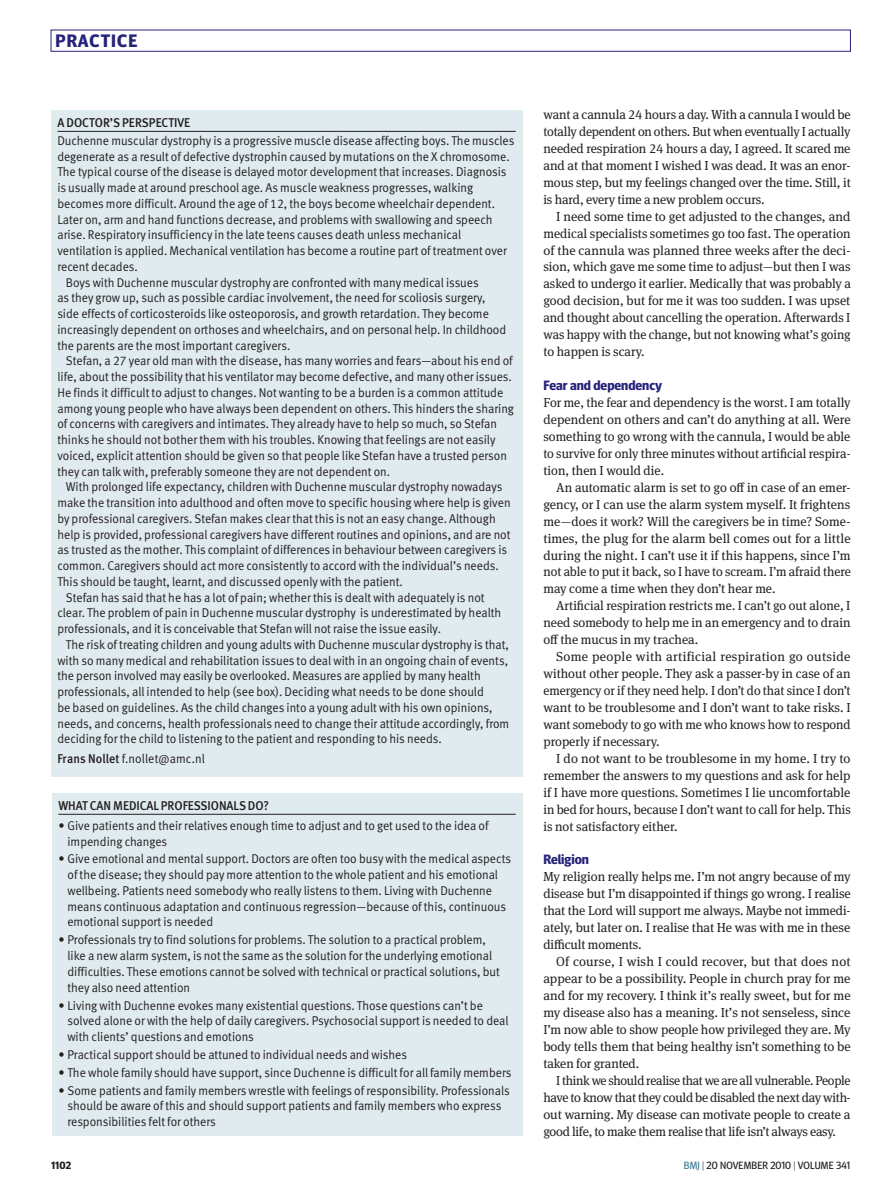
<style>
.page{position:relative;width:893px;height:1191px;background:#fff}
.page>*{position:absolute;margin:0;border:0;box-sizing:border-box;transform-origin:0 0}
.t1{font:700 18px "Meta Headline OT";letter-spacing:.06em;color:#26237b}
.subhead1{font:700 13.5px "Meta Headline OT";color:#26237b}
.body_indent{font:13.05px/17px "Meta Serif Pro";letter-spacing:-.005em;color:#231f20;text-align:justify}
.body{font:13.05px/17px "Meta Serif Pro";letter-spacing:-.005em;color:#231f20;text-align:justify}
.body_indent-2{font:13.05px/17px "Meta Serif Pro";letter-spacing:-.005em;color:#231f20;text-align:justify;scale:.96 1}
.box_text_indent{font:12.75px/15.8px "Meta Normal LF";color:#231f20;scale:.95 1}
.box_text_bullet_lis{font:12.75px/15.8px "Meta Normal LF";color:#231f20;scale:.95 1}
.box_text{font:12.75px/15.8px "Meta Normal LF";color:#231f20;scale:.95 1}
.box_text_head_caps{font:12.75px "Meta Medium LF";letter-spacing:-.005em;color:#231f20;scale:.95 1}
.box_text_subhead{font:12.75px "Meta Normal LF";letter-spacing:.005em;color:#231f20;scale:.95 1}
.t2{font:10.5px "Meta Headline OT";letter-spacing:.01em;color:#231f20}
.t3{font:700 10.5px "Meta Headline OT";color:#231f20}
.s1{font-family:"Meta Medium LF"}
.s2{color:#3c7b93}
.s3{font-weight:300}
</style>
<div class="page">
<div style="left:51px;top:110px;width:471px;height:667px;background:#e0ebf0"></div>
<hr style="left:57px;top:131px;width:459px;height:1px;background:#231f20">
<div style="left:52px;top:793px;width:470px;height:342px;background:#e0ebf0"></div>
<hr style="left:58px;top:814px;width:458px;height:1px;background:#231f20">
<h1 class="t1" style="left:56px;top:30px;width:83px">PRACTICE</h1>
<p class="box_text_head_caps" style="left:57px;top:115px;width:141px">A DOCTOR’S PERSPECTIVE</p>
<p class="box_text" style="left:57px;top:132px;width:483px">Duchenne muscular dystrophy is a progressive muscle disease affecting boys. The muscles degenerate as a result of defective dystrophin caused by mutations on the X chromosome.<br>The typical course of the disease is delayed motor development that increases. Diagnosis is usually made at around preschool age. As muscle weakness progresses, walking becomes more difficult. Around the age of 12, the boys become wheelchair dependent.<br>Later on, arm and hand functions decrease, and problems with swallowing and speech arise. Respiratory insufficiency in the late teens causes death unless mechanical ventilation is applied. Mechanical ventilation has become a routine part of treatment over recent decades.</p>
<p class="box_text_indent" style="left:57px;top:274px;width:474px;text-indent:9px">Boys with Duchenne muscular dystrophy are confronted with many medical issues<br>as they grow up, such as possible cardiac involvement, the need for scoliosis surgery, side effects of corticosteroids like osteoporosis, and growth retardation. They become increasingly dependent on orthoses and wheelchairs, and on personal help. In childhood the parents are the most important caregivers.</p>
<p class="box_text_indent" style="left:57px;top:353px;width:482px;text-indent:9px">Stefan, a 27 year old man with the disease, has many worries and fears—about his end of life, about the possibility that his ventilator may become defective, and many other issues.<br>He finds it difficult to adjust to changes. Not wanting to be a burden is a common attitude among young people who have always been dependent on others. This hinders the sharing of concerns with caregivers and intimates. They already have to help so much, so Stefan thinks he should not bother them with his troubles. Knowing that feelings are not easily voiced, explicit attention should be given so that people like Stefan have a trusted person they can talk with, preferably someone they are not dependent on.</p>
<p class="box_text_indent" style="left:57px;top:479px;width:479px;text-indent:9px">With prolonged life expectancy, children with Duchenne muscular dystrophy nowadays make the transition into adulthood and often move to specific housing where help is given by professional caregivers. Stefan makes clear that this is not an easy change. Although help is provided, professional caregivers have different routines and opinions, and are not as trusted as the mother. This complaint of differences in behaviour between caregivers is common. Caregivers should act more consistently to accord with the individual’s needs.<br>This should be taught, learnt, and discussed openly with the patient.</p>
<p class="box_text_indent" style="left:57px;top:589px;width:469px;text-indent:9px">Stefan has said that he has a lot of pain; whether this is dealt with adequately is not clear. The problem of pain in Duchenne muscular dystrophy is underestimated by health professionals, and it is conceivable that Stefan will not raise the issue easily.</p>
<p class="box_text_indent" style="left:57px;top:636px;width:477px;text-indent:9px">The risk of treating children and young adults with Duchenne muscular dystrophy is that, with so many medical and rehabilitation issues to deal with in an ongoing chain of events, the person involved may easily be overlooked. Measures are applied by many health professionals, all intended to help (see box). Deciding what needs to be done should<br>be based on guidelines. As the child changes into a young adult with his own opinions, needs, and concerns, health professionals need to change their attitude accordingly, from deciding for the child to listening to the patient and responding to his needs.</p>
<p class="box_text_subhead" style="left:57px;top:751px;width:157px"><span class="s1">Frans Nollet</span> f.nollet@amc.nl</p>
<p class="box_text_head_caps" style="left:58px;top:798px;width:223px">WHAT CAN MEDICAL PROFESSIONALS DO?</p>
<p class="box_text_bullet_lis" style="left:67px;top:817px;width:445px;text-indent:-9px">• Give patients and their relatives enough time to adjust and to get used to the idea of impending changes</p>
<p class="box_text_bullet_lis" style="left:67px;top:851px;width:469px;text-indent:-9px">• Give emotional and mental support. Doctors are often too busy with the medical aspects of the disease; they should pay more attention to the whole patient and his emotional wellbeing. Patients need somebody who really listens to them. Living with Duchenne means continuous adaptation and continuous regression—because of this, continuous emotional support is needed</p>
<p class="box_text_bullet_lis" style="left:67px;top:932px;width:457px;text-indent:-9px">• Professionals try to find solutions for problems. The solution to a practical problem, like a new alarm system, is not the same as the solution for the underlying emotional difficulties. These emotions cannot be solved with technical or practical solutions, but they also need attention</p>
<p class="box_text_bullet_lis" style="left:67px;top:997px;width:466px;text-indent:-9px">• Living with Duchenne evokes many existential questions. Those questions can’t be solved alone or with the help of daily caregivers. Psychosocial support is needed to deal with clients’ questions and emotions</p>
<p class="box_text_bullet_lis" style="left:58px;top:1046px;width:368px">• Practical support should be attuned to individual needs and wishes</p>
<p class="box_text_bullet_lis" style="left:58px;top:1064px;width:478px">• The whole family should have support, since Duchenne is difficult for all family members</p>
<p class="box_text_bullet_lis" style="left:67px;top:1082px;width:467px;text-indent:-9px">• Some patients and family members wrestle with feelings of responsibility. Professionals should be aware of this and should support patients and family members who express responsibilities felt for others</p>
<p class="body" style="left:543px;top:105px;width:309px">want a cannula 24 hours a day. With a cannula I would be totally dependent on others. But when eventually I actually needed respiration 24 hours a day, I agreed. It scared me and at that moment I wished I was dead. It was an enor&shy;mous step, but my feelings changed over the time. Still, it is hard, every time a new problem occurs.</p>
<p class="body_indent" style="left:543px;top:207px;width:309px;text-indent:13px">I need some time to get adjusted to the changes, and medical specialists sometimes go too fast. The operation of the cannula was planned three weeks after the deci&shy;sion, which gave me some time to adjust—but then I was asked to undergo it earlier. Medically that was probably a good decision, but for me it was too sudden. I was upset and thought about cancelling the operation. Afterwards I was happy with the change, but not knowing what’s going to happen is scary.</p>
<p class="subhead1" style="left:543px;top:377px;width:120px">Fear and dependency</p>
<p class="body" style="left:543px;top:393px;width:309px">For me, the fear and dependency is the worst. I am totally dependent on others and can’t do anything at all. Were something to go wrong with the cannula, I would be able to survive for only three minutes without artificial respira&shy;tion, then I would die.</p>
<p class="body_indent" style="left:543px;top:478px;width:309px;text-indent:13px">An automatic alarm is set to go off in case of an emer&shy;gency, or I can use the alarm system myself. It frightens me—does it work? Will the caregivers be in time? Some&shy;times, the plug for the alarm bell comes out for a little during the night. I can’t use it if this happens, since I’m not able to put it back, so I have to scream. I’m afraid there may come a time when they don’t hear me.</p>
<p class="body_indent" style="left:543px;top:596px;width:309px;text-indent:13px">Artificial respiration restricts me. I can’t go out alone, I need somebody to help me in an emergency and to drain off the mucus in my trachea.</p>
<p class="body_indent" style="left:543px;top:647px;width:309px;text-indent:13px">Some people with artificial respiration go outside without other people. They ask a passer-by in case of an emergency or if they need help. I don’t do that since I don’t want to be troublesome and I don’t want to take risks. I want somebody to go with me who knows how to respond properly if necessary.</p>
<p class="body_indent" style="left:543px;top:749px;width:309px;text-indent:13px">I do not want to be troublesome in my home. I try to remember the answers to my questions and ask for help if I have more questions. Sometimes I lie uncomfortable in bed for hours, because I don’t want to call for help. This is not satisfactory either.</p>
<p class="subhead1" style="left:543px;top:851px;width:47px">Religion</p>
<p class="body" style="left:543px;top:867px;width:309px">My religion really helps me. I’m not angry because of my disease but I’m disappointed if things go wrong. I realise that the Lord will support me always. Maybe not immedi&shy;ately, but later on. I realise that He was with me in these difficult moments.</p>
<p class="body_indent" style="left:543px;top:952px;width:309px;text-indent:13px">Of course, I wish I could recover, but that does not appear to be a possibility. People in church pray for me and for my recovery. I think it’s really sweet, but for me my disease also has a meaning. It’s not senseless, since I’m now able to show people how privileged they are. My body tells them that being healthy isn’t something to be taken for granted.</p>
<p class="body_indent-2" style="left:543px;top:1071px;width:321px;text-indent:13px">I think we should realise that we are all vulnerable. People have to know that they could be disabled the next day with&shy;out warning. My disease can motivate people to create a good life, to make them realise that life isn’t always easy.</p>
<p class="t3" style="left:51px;top:1159px;width:22px">1102</p>
<p class="t2" style="left:684px;top:1159px;width:168px"><span class="s2">BMJ</span> <span class="s3">|</span> 20 NOVEMBER 2010 <span class="s3">|</span> VOLUME 341</p>
</div>
